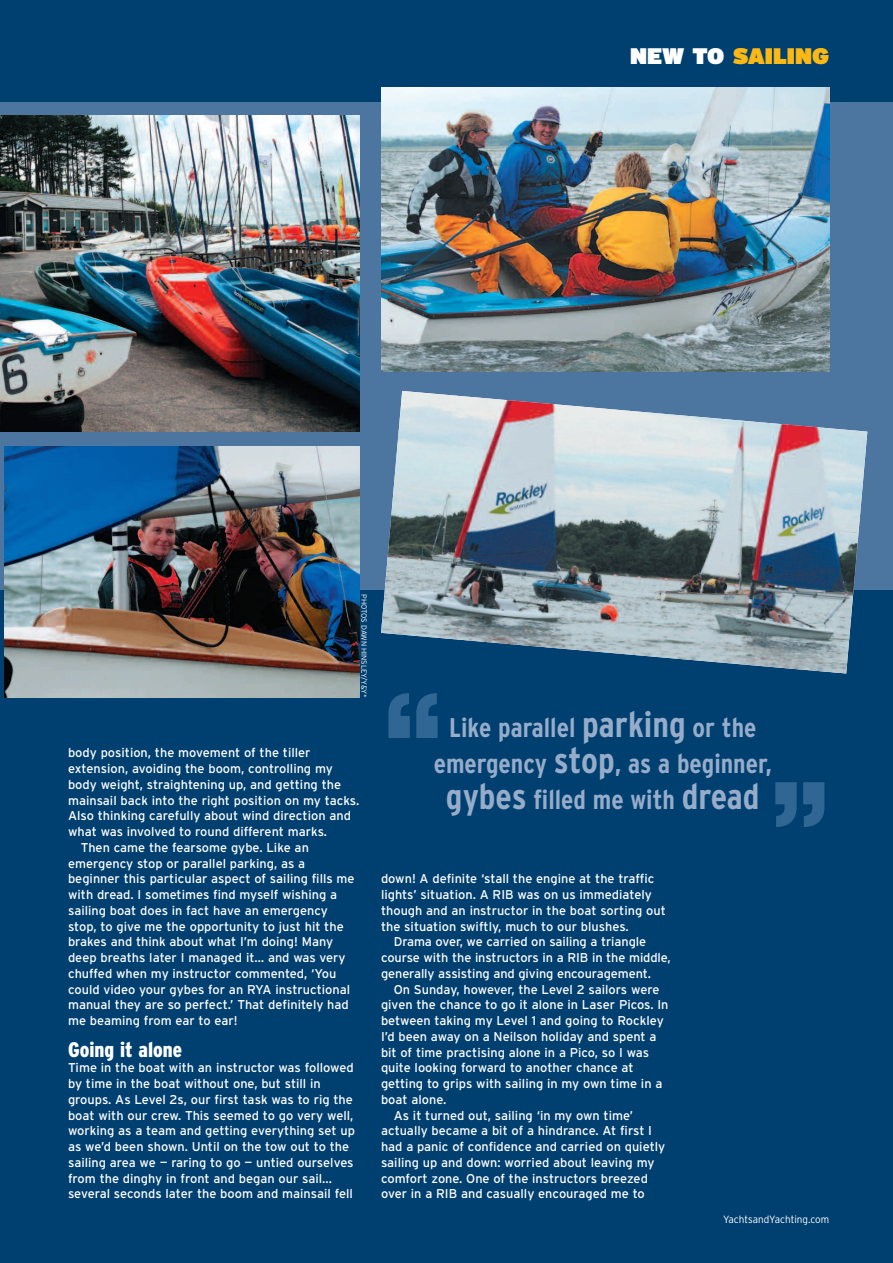
<style>
.page{position:relative;width:893px;height:1263px;background:#004071}
.page>*{position:absolute;margin:0;border:0;box-sizing:border-box;transform-origin:0 0}
.t1{font:700 condensed 144px "Eurostile";color:#2f6693}
.t2{font:700 condensed 27px/36px "Interstate";color:#96acc9;text-align:center}
.t3{font:900 22.5px "Interstate";color:#fcb814}
.t4{font:900 condensed 21px "Interstate";color:#fff}
.t5{font:12.75px/15.8px "Interstate";color:#fff}
.t6{font:300 10.5px "Interstate";color:#fff;scale:.95 1}
.t7{font:300 7.5px "Interstate";color:#fff}
.s1{color:#fff}
.s2{font-size:36px}
</style>
<div class="page">
<div style="left:0;top:102px;width:893px;height:488px;background:#4c759f"></div>
<img style="left:0;top:115px;width:360px;height:316px">
<img style="left:381px;top:391px;width:486px;height:282px">
<img style="left:4px;top:446px;width:356px;height:251px">
<img style="left:381px;top:87px;width:448px;height:285px">
<h3 class="t3" style="left:630px;top:43px;width:200px"><span class="s1">NEW TO</span> SAILING</h3>
<p class="t7" style="left:369px;top:594px;width:105px;rotate:90deg">PHOTOS DAWN HINSLEY/Y&amp;Y*</p>
<p class="t5" style="left:68px;top:745px;width:244px">body position, the movement of the tiller</p>
<p class="t5" style="left:68px;top:761px;width:266px">extension, avoiding the boom, controlling my</p>
<p class="t5" style="left:68px;top:776px;width:275px">body weight, straightening up, and getting the</p>
<p class="t5" style="left:68px;top:792px;width:293px">mainsail back into the right position on my tacks.</p>
<p class="t5" style="left:68px;top:808px;width:284px">Also thinking carefully about wind direction and</p>
<p class="t5" style="left:68px;top:824px;width:261px">what was involved to round different marks.</p>
<p class="t5" style="left:81px;top:839px;width:230px">Then came the fearsome gybe. Like an</p>
<p class="t5" style="left:68px;top:855px;width:239px">emergency stop or parallel parking, as a</p>
<p class="t5" style="left:68px;top:871px;width:288px">beginner this particular aspect of sailing fills me</p>
<p class="t5" style="left:68px;top:887px;width:271px">with dread. I sometimes find myself wishing a</p>
<p class="t5" style="left:68px;top:902px;width:261px">sailing boat does in fact have an emergency</p>
<p class="t5" style="left:68px;top:918px;width:277px">stop, to give me the opportunity to just hit the</p>
<p class="t5" style="left:68px;top:934px;width:267px">brakes and think about what I’m doing! Many</p>
<p class="t5" style="left:68px;top:950px;width:279px">deep breaths later I managed it… and was very</p>
<p class="t5" style="left:68px;top:965px;width:270px">chuffed when my instructor commented, ‘You</p>
<p class="t5" style="left:68px;top:981px;width:284px">could video your gybes for an RYA instructional</p>
<p class="t5" style="left:68px;top:997px;width:282px">manual they are so perfect.’ That definitely had</p>
<p class="t5" style="left:68px;top:1013px;width:171px">me beaming from ear to ear!</p>
<h3 class="t4" style="left:68px;top:1037px;width:116px">Going it alone</h3>
<p class="t5" style="left:68px;top:1060px;width:288px">Time in the boat with an instructor was followed by time in the boat without one, but still in groups. As Level 2s, our first task was to rig the boat with our crew. This seemed to go very well, working as a team and getting everything set up as we’d been shown. Until on the tow out to the sailing area we — raring to go — untied ourselves from the dinghy in front and began our sail... several seconds later the boom and mainsail fell</p>
<h1 class="t1" style="left:384px;top:693px;width:60px">“</h1>
<h2 class="t2" style="left:434px;top:709px;width:340px">Like parallel <span class="s2">parking</span> or the emergency <span class="s2">stop</span>, as a beginner, <span class="s2">gybes</span> filled me with <span class="s2">dread</span></h2>
<h1 class="t1" style="left:771px;top:782px;width:60px">”</h1>
<p class="t5" style="left:381px;top:871px;width:275px">down! A definite ‘stall the engine at the traffic</p>
<p class="t5" style="left:381px;top:887px;width:272px">lights’ situation. A RIB was on us immediately</p>
<p class="t5" style="left:381px;top:902px;width:286px">though and an instructor in the boat sorting out</p>
<p class="t5" style="left:381px;top:918px;width:249px">the situation swiftly, much to our blushes.</p>
<p class="t5" style="left:394px;top:934px;width:254px">Drama over, we carried on sailing a triangle</p>
<p class="t5" style="left:381px;top:950px;width:291px">course with the instructors in a RIB in the middle,</p>
<p class="t5" style="left:381px;top:965px;width:271px">generally assisting and giving encouragement.</p>
<p class="t5" style="left:394px;top:981px;width:267px">On Sunday, however, the Level 2 sailors were</p>
<p class="t5" style="left:381px;top:997px;width:289px">given the chance to go it alone in Laser Picos. In</p>
<p class="t5" style="left:381px;top:1013px;width:284px">between taking my Level 1 and going to Rockley</p>
<p class="t5" style="left:381px;top:1028px;width:277px">I’d been away on a Neilson holiday and spent a</p>
<p class="t5" style="left:381px;top:1044px;width:270px">bit of time practising alone in a Pico, so I was</p>
<p class="t5" style="left:381px;top:1060px;width:254px">quite looking forward to another chance at</p>
<p class="t5" style="left:381px;top:1076px;width:283px">getting to grips with sailing in my own time in a</p>
<p class="t5" style="left:381px;top:1091px;width:67px">boat alone.</p>
<p class="t5" style="left:394px;top:1107px;width:241px">As it turned out, sailing ‘in my own time’</p>
<p class="t5" style="left:381px;top:1123px;width:273px">actually became a bit of a hindrance. At first I</p>
<p class="t5" style="left:381px;top:1139px;width:286px">had a panic of confidence and carried on quietly</p>
<p class="t5" style="left:381px;top:1154px;width:275px">sailing up and down: worried about leaving my</p>
<p class="t5" style="left:381px;top:1170px;width:268px">comfort zone. One of the instructors breezed</p>
<p class="t5" style="left:381px;top:1186px;width:265px">over in a RIB and casually encouraged me to</p>
<p class="t6" style="left:723px;top:1213px;width:113px">YachtsandYachting.com</p>
</div>
